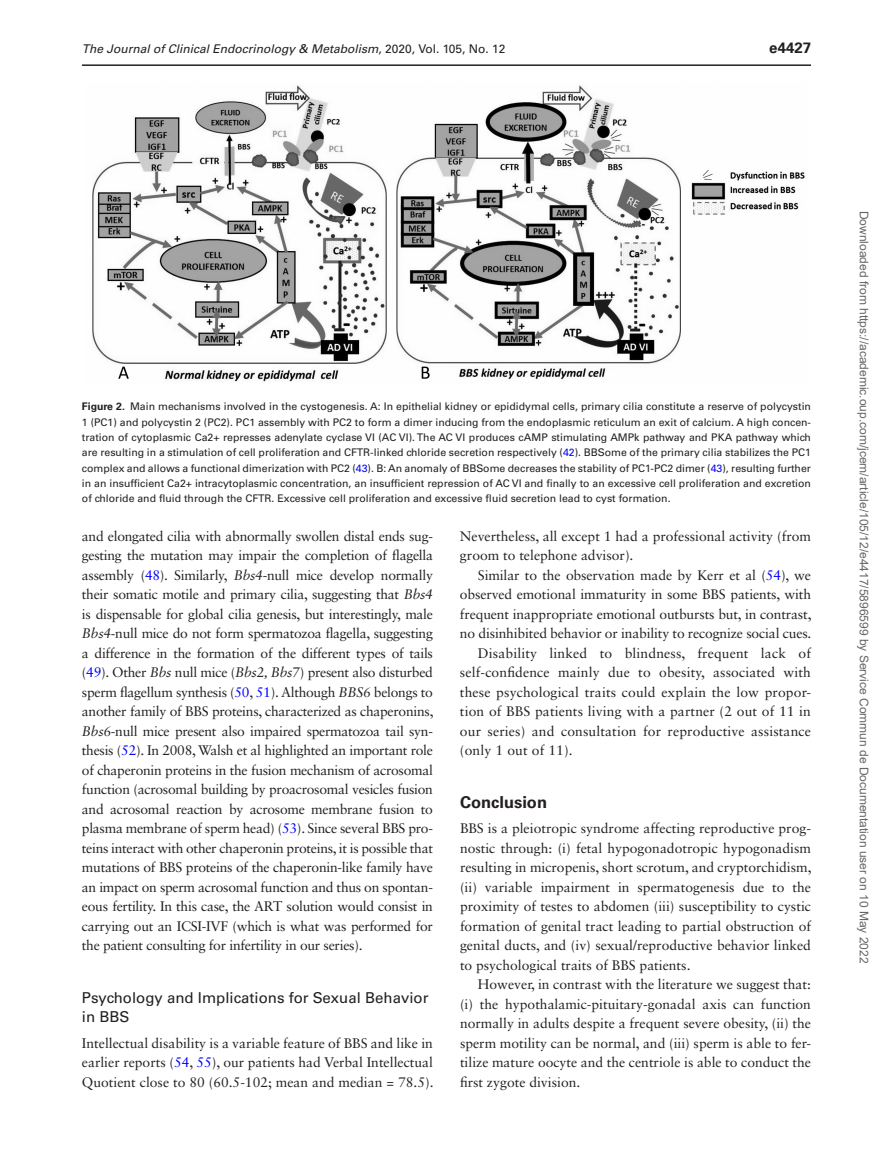
<style>
.page{position:relative;width:893px;height:1174px;background:#fff}
.page>*{position:absolute;margin:0;border:0;box-sizing:border-box;transform-origin:0 0}
.t1{font:700 16.5px "Univers LT Std";color:#231f20}
.t2{font:15px/19.5px "Univers LT Std";color:#231f20}
.t3{font:700 15px "Univers LT Std";color:#231f20}
.t4{font:13.8px/19.5px "Sabon LT Std";color:#231f20;text-align:justify}
.t5{font:12px "Arial";color:#666}
.t6{font:italic 12px "Univers LT Std";color:#231f20}
.t7{font:10.5px/15.3px "Univers LT Std";color:#231f20;text-align:justify}
.s1{font-style:normal}
.s2{font-weight:700}
.s3{color:#00f}
.s4{font-style:italic}
</style>
<div class="page">
<hr style="left:82px;top:64px;width:729px;height:2px;background:#231f20">
<img style="left:92px;top:85px;width:713px;height:297px">
<p class="t6" style="left:82px;top:42px;width:425px">The Journal of Clinical Endocrinology &amp; Metabolism<span class="s1">, 2020, Vol. 105, No. 12</span></p>
<p class="t3" style="left:769px;top:39px;width:43px">e4427</p>
<p class="t7" style="left:82px;top:399px;width:731px"><span class="s2">Figure 2.</span> Main mechanisms involved in the cystogenesis. A: In epithelial kidney or epididymal cells, primary cilia constitute a reserve of polycystin 1 (PC1) and polycystin 2 (PC2). PC1 assembly with PC2 to form a dimer inducing from the endoplasmic reticulum an exit of calcium. A high concen&shy;tration of cytoplasmic Ca2+ represses adenylate cyclase VI (AC VI). The AC VI produces cAMP stimulating AMPk pathway and PKA pathway which are resulting in a stimulation of cell proliferation and CFTR-linked chloride secretion respectively (<span class="s3">42</span>). BBSome of the primary cilia stabilizes the PC1 complex and allows a functional dimerization with PC2 (<span class="s3">43</span>). B: An anomaly of BBSome decreases the stability of PC1-PC2 dimer (<span class="s3">43</span>), resulting further in an insufficient Ca2+ intracytoplasmic concentration, an insufficient repression of AC VI and finally to an excessive cell proliferation and excretion of chloride and fluid through the CFTR. Excessive cell proliferation and excessive fluid secretion lead to cyst formation.</p>
<p class="t4" style="left:82px;top:526px;width:353px">and elongated cilia with abnormally swollen distal ends sug&shy;gesting the mutation may impair the completion of flagella assembly (<span class="s3">48</span>). Similarly, <span class="s4">Bbs4</span>-null mice develop normally their somatic motile and primary cilia, suggesting that <span class="s4">Bbs4 </span>is dispensable for global cilia genesis, but interestingly, male <span class="s4">Bbs4-</span>null mice do not form spermatozoa flagella, suggesting a difference in the formation of the different types of tails (<span class="s3">49</span>). Other <span class="s4">Bbs</span> null mice (<span class="s4">Bbs2, Bbs7</span>) present also disturbed sperm flagellum synthesis (<span class="s3">50</span>, <span class="s3">51</span>). Although <span class="s4">BBS6</span> belongs to another family of BBS proteins, characterized as chaperonins, <span class="s4">Bbs6</span>-null mice present also impaired spermatozoa tail syn&shy;thesis (<span class="s3">52</span>). In 2008, Walsh et al highlighted an important role of chaperonin proteins in the fusion mechanism of acrosomal function (acrosomal building by proacrosomal vesicles fusion and acrosomal reaction by acrosome membrane fusion to plasma membrane of sperm head) (<span class="s3">53</span>). Since several BBS pro&shy;teins interact with other chaperonin proteins, it is possible that mutations of BBS proteins of the chaperonin-like family have an impact on sperm acrosomal function and thus on spontan&shy;eous fertility. In this case, the ART solution would consist in carrying out an ICSI-IVF (which is what was performed for the patient consulting for infertility in our series).</p>
<p class="t2" style="left:82px;top:988px;width:348px">Psychology and Implications for Sexual Behavior in BBS</p>
<p class="t4" style="left:82px;top:1033px;width:353px">Intellectual disability is a variable feature of BBS and like in earlier reports (<span class="s3">54</span>, <span class="s3">55</span>), our patients had Verbal Intellectual Quotient close to 80 (60.5-102; mean and median = 78.5).</p>
<p class="t4" style="left:460px;top:526px;width:353px">Nevertheless, all except 1 had a professional activity (from groom to telephone advisor).</p>
<p class="t4" style="left:478px;top:565px;width:335px">Similar to the observation made by Kerr et al (<span class="s3">54</span>), we</p>
<p class="t4" style="left:460px;top:584px;width:353px">observed emotional immaturity in some BBS patients, with</p>
<p class="t4" style="left:460px;top:604px;width:353px">frequent inappropriate emotional outbursts but, in contrast,</p>
<p class="t4" style="left:460px;top:623px;width:353px">no disinhibited behavior or inability to recognize social cues.</p>
<p class="t4" style="left:478px;top:643px;width:335px">Disability linked to blindness, frequent lack of</p>
<p class="t4" style="left:460px;top:662px;width:352px">self-confidence mainly due to obesity, associated with</p>
<p class="t4" style="left:460px;top:682px;width:352px">these psychological traits could explain the low propor-</p>
<p class="t4" style="left:460px;top:701px;width:353px">tion of BBS patients living with a partner (2 out of 11 in</p>
<p class="t4" style="left:460px;top:721px;width:352px">our series) and consultation for reproductive assistance</p>
<p class="t4" style="left:460px;top:740px;width:114px">(only 1 out of 11).</p>
<p class="t1" style="left:460px;top:792px;width:89px">Conclusion</p>
<p class="t4" style="left:460px;top:818px;width:353px">BBS is a pleiotropic syndrome affecting reproductive prog&shy;nostic through: (i) fetal hypogonadotropic hypogonadism resulting in micropenis, short scrotum, and cryptorchidism, (ii) variable impairment in spermatogenesis due to the proximity of testes to abdomen (iii) susceptibility to cystic formation of genital tract leading to partial obstruction of genital ducts, and (iv) sexual/reproductive behavior linked to psychological traits of BBS patients.</p>
<p class="t4" style="left:460px;top:974px;width:353px;text-indent:18px">However, in contrast with the literature we suggest that: (i) the hypothalamic-pituitary-gonadal axis can function normally in adults despite a frequent severe obesity, (ii) the sperm motility can be normal, and (iii) sperm is able to fer&shy;tilize mature oocyte and the centriole is able to conduct the first zygote division.</p>
<p class="t5" style="left:868px;top:210px;width:754px;rotate:90deg">Downloaded from https://academic.oup.com/jcem/article/105/12/e4417/5896599 by Service Commun de Documentation user on 10 May 2022</p>
</div>
